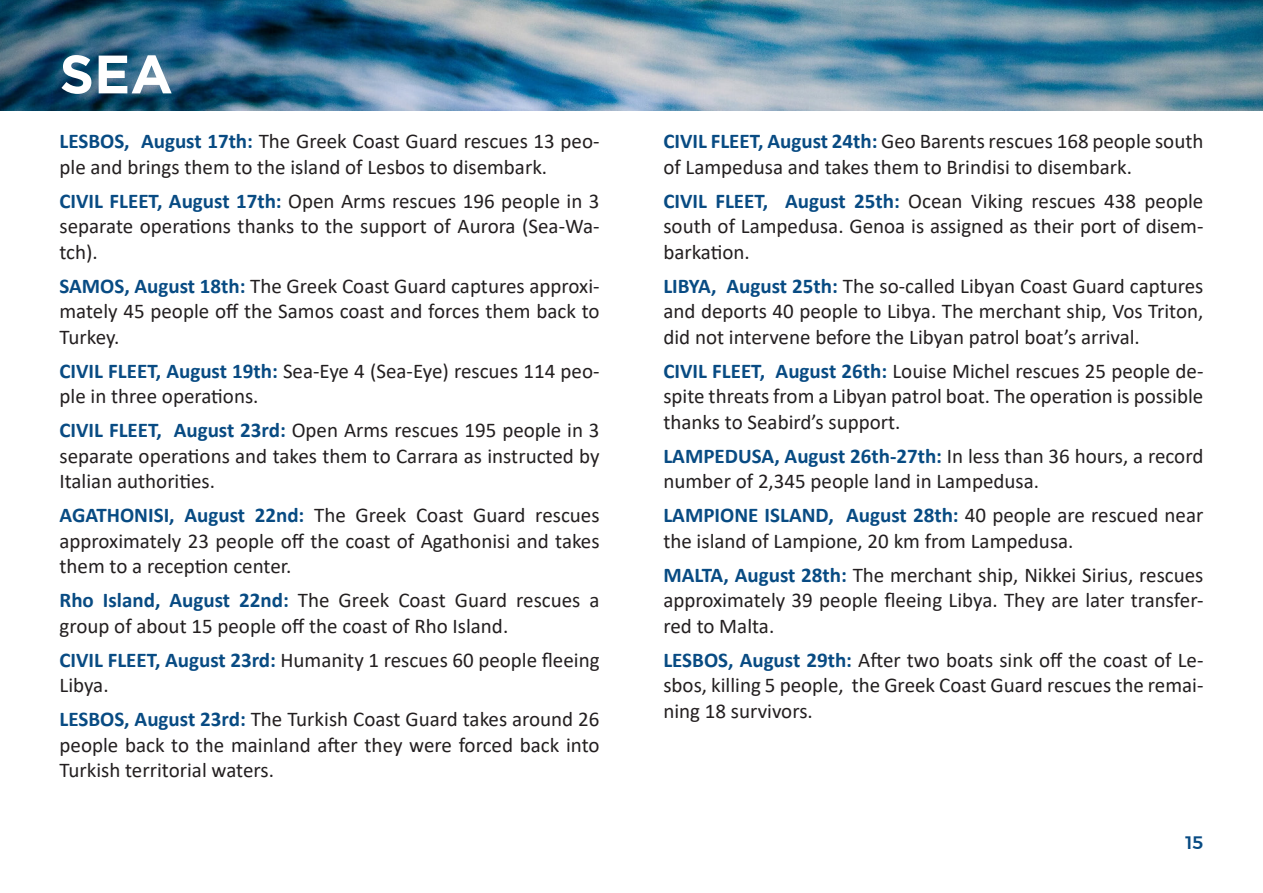
<style>
.page{position:relative;width:1263px;height:893px;background:#fff}
.page>*{position:absolute;margin:0;border:0;box-sizing:border-box;transform-origin:0 0}
.extra_bianco_2{font:700 54px "Gotham";color:#fff}
.Testo_Calibri{font:21px/25.5px "Calibri";color:#231f20;text-align:justify}
.t1{font:500 18px "Montserrat";color:#084b83}
.s1{font-weight:700;color:#084b83}
</style>
<div class="page">
<img style="left:0;top:0;width:1263px;height:111px">
<p class="extra_bianco_2" style="left:60px;top:43px;width:115px">SEA</p>
<p class="Testo_Calibri" style="left:60px;top:128px;width:541px"><span class="s1">LESBOS, August 17th:</span> The Greek Coast Guard rescues 13 peo&shy;ple and brings them to the island of Lesbos to disembark.</p>
<p class="Testo_Calibri" style="left:60px;top:187px;width:542px"><span class="s1">CIVIL FLEET, August 17th:</span> Open Arms rescues 196 people in 3 separate operations thanks to the support of Aurora (Sea-Wa&shy;tch).</p>
<p class="Testo_Calibri" style="left:60px;top:272px;width:541px"><span class="s1">SAMOS, August 18th:</span> The Greek Coast Guard captures approxi&shy;mately 45 people off the Samos coast and forces them back to Turkey.</p>
<p class="Testo_Calibri" style="left:60px;top:357px;width:541px"><span class="s1">CIVIL FLEET, August 19th:</span> Sea-Eye 4 (Sea-Eye) rescues 114 peo&shy;ple in three operations.</p>
<p class="Testo_Calibri" style="left:60px;top:417px;width:542px"><span class="s1">CIVIL FLEET, August 23rd:</span> Open Arms rescues 195 people in 3 separate operations and takes them to Carrara as instructed by Italian authorities.</p>
<p class="Testo_Calibri" style="left:60px;top:502px;width:542px"><span class="s1">AGATHONISI, August 22nd:</span> The Greek Coast Guard rescues approximately 23 people off the coast of Agathonisi and takes them to a reception center.</p>
<p class="Testo_Calibri" style="left:60px;top:587px;width:542px"><span class="s1">Rho Island, August 22nd:</span> The Greek Coast Guard rescues a group of about 15 people off the coast of Rho Island.</p>
<p class="Testo_Calibri" style="left:60px;top:646px;width:542px"><span class="s1">CIVIL FLEET, August 23rd:</span> Humanity 1 rescues 60 people fleeing<br>Libya.</p>
<p class="Testo_Calibri" style="left:60px;top:706px;width:542px"><span class="s1">LESBOS, August 23rd:</span> The Turkish Coast Guard takes around 26 people back to the mainland after they were forced back into Turkish territorial waters.</p>
<p class="Testo_Calibri" style="left:663px;top:128px;width:541px"><span class="s1">CIVIL FLEET, August 24th:</span> Geo Barents rescues 168 people south of Lampedusa and takes them to Brindisi to disembark.</p>
<p class="Testo_Calibri" style="left:663px;top:187px;width:541px"><span class="s1">CIVIL FLEET, August 25th:</span> Ocean Viking rescues 438 people south of Lampedusa. Genoa is assigned as their port of disem&shy;barkation.</p>
<p class="Testo_Calibri" style="left:663px;top:272px;width:541px"><span class="s1">LIBYA, August 25th:</span> The so-called Libyan Coast Guard captures and deports 40 people to Libya. The merchant ship, Vos Triton, did not intervene before the Libyan patrol boat’s arrival.</p>
<p class="Testo_Calibri" style="left:663px;top:357px;width:541px"><span class="s1">CIVIL FLEET, August 26th:</span> Louise Michel rescues 25 people de&shy;spite threats from a Libyan patrol boat. The operation is possible thanks to Seabird’s support.</p>
<p class="Testo_Calibri" style="left:663px;top:442px;width:541px"><span class="s1">LAMPEDUSA, August 26th-27th:</span> In less than 36 hours, a record number of 2,345 people land in Lampedusa.</p>
<p class="Testo_Calibri" style="left:663px;top:502px;width:542px"><span class="s1">LAMPIONE ISLAND, August 28th:</span> 40 people are rescued near the island of Lampione, 20 km from Lampedusa.</p>
<p class="Testo_Calibri" style="left:663px;top:561px;width:542px"><span class="s1">MALTA, August 28th:</span> The merchant ship, Nikkei Sirius, rescues approximately 39 people fleeing Libya. They are later transfer&shy;red to Malta.</p>
<p class="Testo_Calibri" style="left:663px;top:646px;width:541px"><span class="s1">LESBOS, August 29th:</span> After two boats sink off the coast of Le&shy;sbos, killing 5 people, the Greek Coast Guard rescues the remai&shy;ning 18 survivors.</p>
<p class="t1" style="left:1185px;top:828px;width:20px">15</p>
</div>
